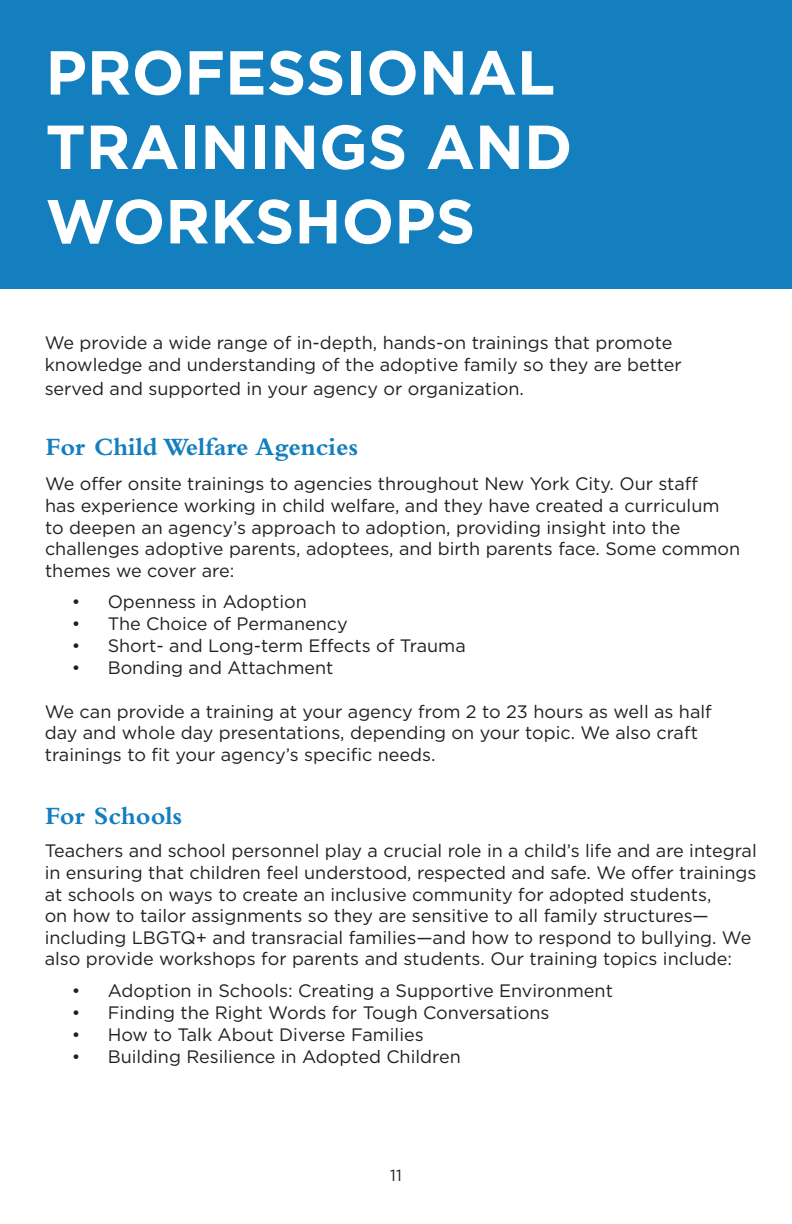
<style>
.page{position:relative;width:792px;height:1224px;background:#fff}
.page>*{position:absolute;margin:0;border:0;box-sizing:border-box;transform-origin:0 0}
.t1{font:700 62px/74.4px "Gotham";color:#fff}
.t2{font:700 26px "Bembo Std";color:#147fbe}
.t3{font:18px/21.6px "Gotham";color:#221f1f}
.t4{font:16px "Gotham";color:#221f1f}
</style>
<div class="page">
<div style="left:0;top:0;width:792px;height:288px;background:#147fbe"></div>
<h1 class="t1" style="left:46px;top:39px;width:528px">PROFESSIONAL<br>TRAININGS AND<br>WORKSHOPS</h1>
<p class="t3" style="left:45px;top:333px;width:639px">We provide a wide range of in-depth, hands-on trainings that promote knowledge and understanding of the adoptive family so they are better</p>
<p class="t3" style="left:45px;top:379px;width:481px">served and supported in your agency or organization.</p>
<h2 class="t2" style="left:46px;top:437px;width:314px">For Child Welfare Agencies</h2>
<p class="t3" style="left:45px;top:474px;width:697px">We offer onsite trainings to agencies throughout New York City. Our staff<br>has experience working in child welfare, and they have created a curriculum to deepen an agency’s approach to adoption, providing insight into the challenges adoptive parents, adoptees, and birth parents face. Some common themes we cover are:</p>
<p class="t3" style="left:72px;top:592px;width:237px">• Openness in Adoption</p>
<p class="t3" style="left:72px;top:614px;width:278px">• The Choice of Permanency</p>
<p class="t3" style="left:72px;top:636px;width:396px">• Short- and Long-term Effects of Trauma</p>
<p class="t3" style="left:72px;top:658px;width:263px">• Bonding and Attachment</p>
<p class="t3" style="left:45px;top:701px;width:668px">We can provide a training at your agency from 2 to 23 hours as well as half day and whole day presentations, depending on your topic. We also craft trainings to fit your agency’s specific needs.</p>
<h2 class="t2" style="left:45px;top:806px;width:139px">For Schools</h2>
<p class="t3" style="left:45px;top:841px;width:714px">Teachers and school personnel play a crucial role in a child’s life and are integral in ensuring that children feel understood, respected and safe. We offer trainings at schools on ways to create an inclusive community for adopted students,<br>on how to tailor assignments so they are sensitive to all family structures— including LBGTQ+ and transracial families—and how to respond to bullying. We also provide workshops for parents and students. Our training topics include:</p>
<p class="t3" style="left:72px;top:981px;width:543px">• Adoption in Schools: Creating a Supportive Environment</p>
<p class="t3" style="left:72px;top:1003px;width:479px">• Finding the Right Words for Tough Conversations</p>
<p class="t3" style="left:72px;top:1025px;width:354px">• How to Talk About Diverse Families</p>
<p class="t3" style="left:72px;top:1047px;width:391px">• Building Resilience in Adopted Children</p>
<p class="t4" style="left:390px;top:1168px;width:13px">11</p>
</div>
